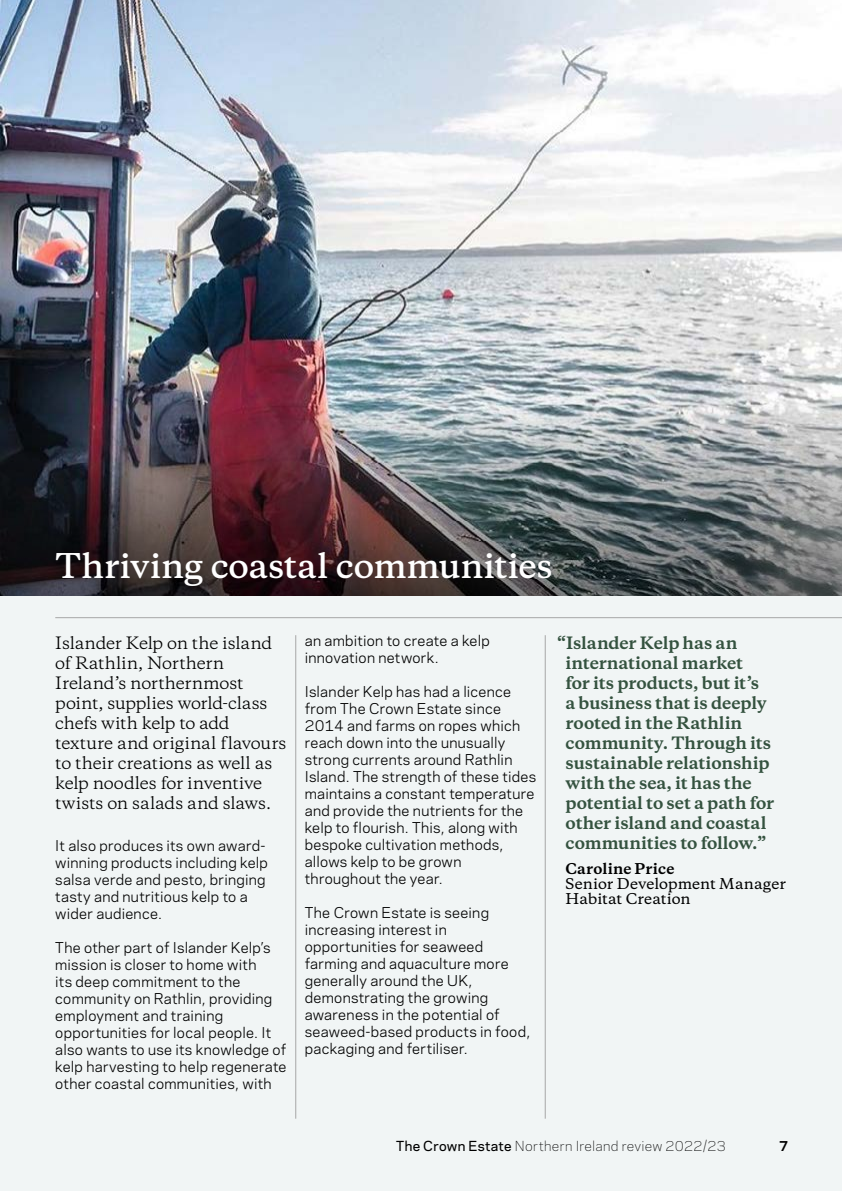
<style>
.page{position:relative;width:842px;height:1191px;background:#f1f5f5}
.page>*{position:absolute;margin:0;border:0;box-sizing:border-box;transform-origin:0 0}
.t1{font:600 32px "Galaxie Copernicus";letter-spacing:-.005em;color:#fff}
.t2{font:700 16px/20px "Galaxie Copernicus";letter-spacing:-.005em;color:#34523f}
.t3{font:16px/20px "Galaxie Copernicus";letter-spacing:-.015em;color:#000}
.t4{font:14px/17px "Galaxie Polaris";letter-spacing:.02em;color:#000}
.t5{font:500 14px/15px "Galaxie Copernicus";letter-spacing:.005em;color:#000}
.t6{font:700 14px "Galaxie Copernicus";letter-spacing:.015em;color:#000}
.t7{font:300 13px "Galaxie Polaris";letter-spacing:.02em;color:#000}
.t8{font:700 13px "Galaxie Polaris";color:#000}
.s1{font-weight:500}
</style>
<div class="page">
<img style="left:0;top:0;width:842px;height:401px">
<hr style="left:295px;top:635px;width:1px;height:483px;background:#a6a6a6">
<hr style="left:545px;top:635px;width:1px;height:483px;background:#a6a6a6">
<hr style="left:55px;top:617px;width:787px;height:1px;background:#a6a6a6">
<img style="left:0;top:401px;width:842px;height:194px">
<h1 class="t1" style="left:55px;top:545px;width:499px">Thriving coastal communities</h1>
<p class="t3" style="left:55px;top:633px;width:233px">Islander Kelp on the island of Rathlin, Northern<br>Ireland’s northernmost point, supplies world-class chefs with kelp to add texture and original flavours to their creations as well as kelp noodles for inventive twists on salads and slaws.</p>
<p class="t4" style="left:55px;top:836px;width:214px">It also produces its own award&shy;winning products including kelp salsa verde and pesto, bringing tasty and nutritious kelp to a wider audience.</p>
<p class="t4" style="left:55px;top:938px;width:233px">The other part of Islander Kelp’s mission is closer to home with<br>its deep commitment to the community on Rathlin, providing employment and training opportunities for local people. It also wants to use its knowledge of kelp harvesting to help regenerate other coastal communities, with</p>
<p class="t4" style="left:305px;top:631px;width:187px">an ambition to create a kelp innovation network.</p>
<p class="t4" style="left:305px;top:682px;width:233px">Islander Kelp has had a licence from The Crown Estate since<br>2014 and farms on ropes which reach down into the unusually strong currents around Rathlin<br>Island. The strength of these tides maintains a constant temperature and provide the nutrients for the kelp to flourish. This, along with bespoke cultivation methods, allows kelp to be grown throughout the year.</p>
<p class="t4" style="left:305px;top:903px;width:227px">The Crown Estate is seeing increasing interest in opportunities for seaweed farming and aquaculture more generally around the UK, demonstrating the growing awareness in the potential of seaweed-based products in food, packaging and fertiliser.</p>
<p class="t2" style="left:566px;top:633px;width:210px;text-indent:-9px">“Islander Kelp has an international market<br>for its products, but it’s<br>a business that is deeply rooted in the Rathlin community. Through its sustainable relationship with the sea, it has the potential to set a path for other island and coastal communities to follow.”</p>
<p class="t6" style="left:566px;top:859px;width:110px">Caroline Price</p>
<p class="t5" style="left:566px;top:876px;width:222px">Senior Development Manager<br>Habitat Creation</p>
<p class="t7" style="left:396px;top:1136px;width:331px"><span class="s1">The Crown Estate</span> Northern Ireland review 2022/23</p>
<p class="t8" style="left:779px;top:1136px;width:11px">7</p>
</div>
